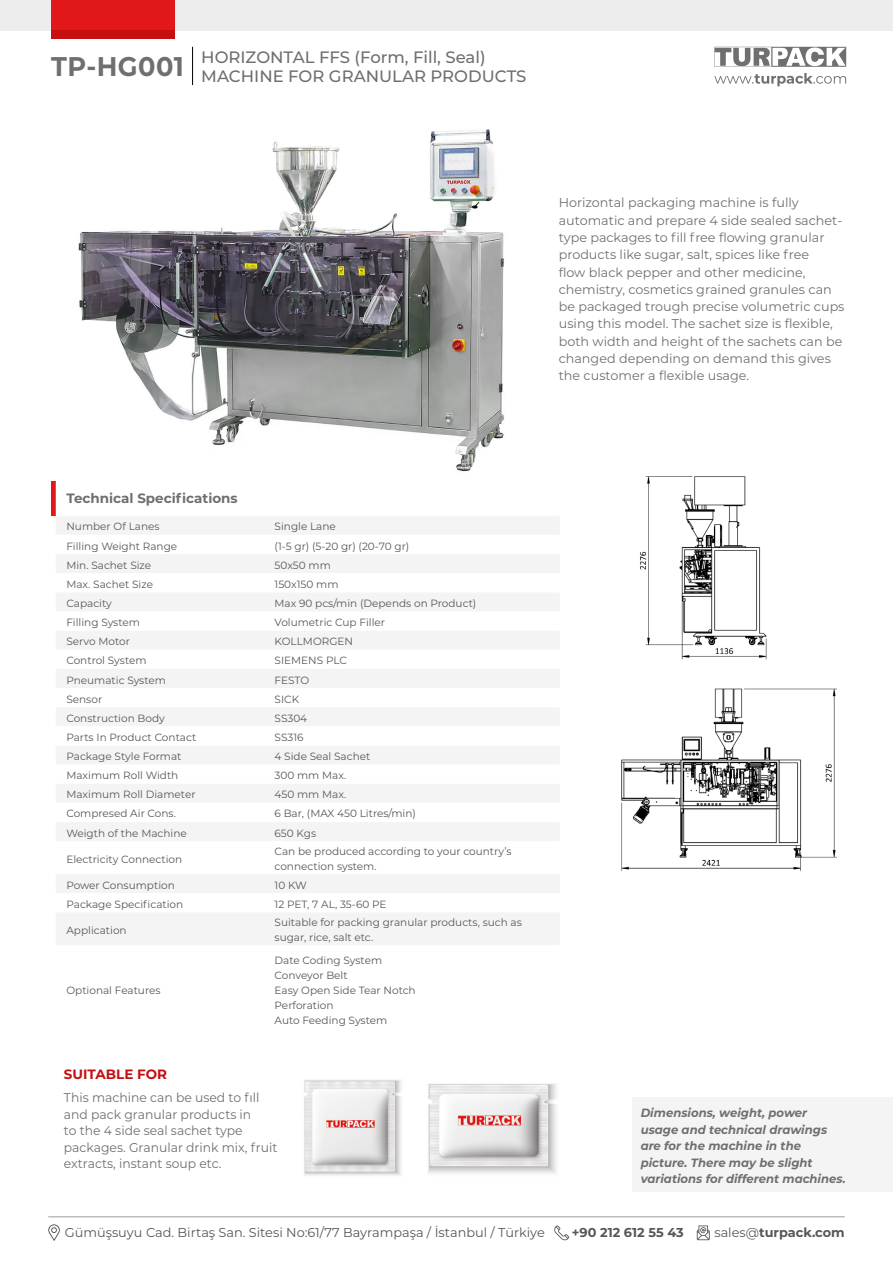
<style>
.page{position:relative;width:893px;height:1276px;background:#fff}
.page>*{position:absolute;margin:0;border:0;box-sizing:border-box;transform-origin:0 0}
.t1{font:700 27px "Montserrat";letter-spacing:.02em;color:#706f6f;scale:.95 1}
.t2{font:500 16.5px/19.5px "Montserrat";color:#706f6f}
.t3{font:700 13.5px "Montserrat";color:#706f6f}
.t4{font:700 13.5px "Montserrat";color:#c70e10}
.t5{font:12.9px "Montserrat";color:#575756}
.t6{font:700 12.9px "Montserrat";color:#575756}
.t7{font:12.75px/17.2px "Montserrat";color:#706f6f}
.t8{font:italic 700 12px/16.5px "Montserrat";color:#706f6f}
.t9{font:10.5px/15px "Montserrat";color:#575756}
.s1{font-weight:400}
</style>
<div class="page">
<img style="left:78px;top:129px;width:427px;height:342px">
<div style="left:0;top:0;width:893px;height:31px;background:#ededed"></div>
<svg style="left:714px;top:47px;width:132px;height:20px"></svg>
<svg style="left:714px;top:73px;width:132px;height:13px"></svg>
<div style="left:51px;top:0;width:123px;height:31px;background:#e11719"></div>
<div style="left:51px;top:31px;width:123px;height:8px;background:#c70e10"></div>
<hr style="left:192px;top:47px;width:1px;height:38px;background:#000">
<div style="left:632px;top:1097px;width:261px;height:95px;background:#f4f4f4"></div>
<img style="left:621px;top:476px;width:216px;height:396px">
<div style="left:51px;top:481px;width:5px;height:35px;background:#e11719"></div>
<div style="left:56px;top:516px;width:503px;height:429px;background:#f4f4f4"></div>
<svg style="left:56px;top:535px;width:503px;height:377px"></svg>
<img style="left:304px;top:1080px;width:252px;height:96px">
<svg style="left:48px;top:1224px;width:12px;height:16px"></svg>
<svg style="left:554px;top:1225px;width:15px;height:15px"></svg>
<svg style="left:697px;top:1225px;width:13px;height:15px"></svg>
<hr style="left:48px;top:1216px;width:797px;height:1px;background:#9d9d9c">
<h1 class="t1" style="left:51px;top:47px;width:141px">TP-HG001</h1>
<h2 class="t2" style="left:201px;top:46px;width:327px">HORIZONTAL FFS (Form, Fill, Seal)<br>MACHINE FOR GRANULAR PRODUCTS</h2>
<p class="t7" style="left:559px;top:194px;width:287px">Horizontal packaging machine is fully automatic and prepare 4 side sealed sachet&shy;type packages to fill free flowing granular products like sugar, salt, spices like free<br>flow black pepper and other medicine, chemistry, cosmetics grained granules can be packaged trough precise volumetric cups using this model. The sachet size is flexible, both width and height of the sachets can be changed depending on demand this gives the customer a flexible usage.</p>
<p class="t3" style="left:66px;top:488px;width:173px">Technical Specifications</p>
<p class="t9" style="left:66px;top:519px;width:95px">Number Of Lanes</p>
<p class="t9" style="left:275px;top:519px;width:63px">Single Lane</p>
<p class="t9" style="left:66px;top:538px;width:112px">Filling Weight Range</p>
<p class="t9" style="left:275px;top:538px;width:136px">(1-5 gr) (5-20 gr) (20-70 gr)</p>
<p class="t9" style="left:66px;top:557px;width:86px">Min. Sachet Size</p>
<p class="t9" style="left:275px;top:557px;width:58px">50x50 mm</p>
<p class="t9" style="left:66px;top:576px;width:88px">Max. Sachet Size</p>
<p class="t9" style="left:275px;top:576px;width:65px">150x150 mm</p>
<p class="t9" style="left:66px;top:595px;width:47px">Capacity</p>
<p class="t9" style="left:275px;top:595px;width:203px">Max 90 pcs/min (Depends on Product)</p>
<p class="t9" style="left:66px;top:614px;width:75px">Filling System</p>
<p class="t9" style="left:275px;top:614px;width:112px">Volumetric Cup Filler</p>
<p class="t9" style="left:66px;top:633px;width:65px">Servo Motor</p>
<p class="t9" style="left:275px;top:633px;width:80px">KOLLMORGEN</p>
<p class="t9" style="left:66px;top:653px;width:82px">Control System</p>
<p class="t9" style="left:275px;top:653px;width:74px">SIEMENS PLC</p>
<p class="t9" style="left:66px;top:672px;width:101px">Pneumatic System</p>
<p class="t9" style="left:275px;top:672px;width:36px">FESTO</p>
<p class="t9" style="left:66px;top:691px;width:37px">Sensor</p>
<p class="t9" style="left:275px;top:691px;width:26px">SICK</p>
<p class="t9" style="left:66px;top:710px;width:100px">Construction Body</p>
<p class="t9" style="left:275px;top:710px;width:34px">SS304</p>
<p class="t9" style="left:66px;top:729px;width:131px">Parts In Product Contact</p>
<p class="t9" style="left:275px;top:729px;width:30px">SS316</p>
<p class="t9" style="left:66px;top:748px;width:117px">Package Style Format</p>
<p class="t9" style="left:275px;top:748px;width:97px">4 Side Seal Sachet</p>
<p class="t9" style="left:66px;top:767px;width:114px">Maximum Roll Width</p>
<p class="t9" style="left:275px;top:767px;width:73px">300 mm Max.</p>
<p class="t9" style="left:66px;top:786px;width:131px">Maximum Roll Diameter</p>
<p class="t9" style="left:275px;top:786px;width:73px">450 mm Max.</p>
<p class="t9" style="left:66px;top:806px;width:111px">Compresed Air Cons.</p>
<p class="t9" style="left:275px;top:806px;width:143px">6 Bar, (MAX 450 Litres/min)</p>
<p class="t9" style="left:66px;top:825px;width:122px">Weigth of the Machine</p>
<p class="t9" style="left:275px;top:825px;width:43px">650 Kgs</p>
<p class="t9" style="left:66px;top:851px;width:117px">Electricity Connection</p>
<p class="t9" style="left:275px;top:843px;width:239px">Can be produced according to your country’s connection system.</p>
<p class="t9" style="left:66px;top:877px;width:110px">Power Consumption</p>
<p class="t9" style="left:275px;top:877px;width:34px">10 KW</p>
<p class="t9" style="left:66px;top:896px;width:118px">Package Specification</p>
<p class="t9" style="left:275px;top:896px;width:113px">12 PET, 7 AL, 35-60 PE</p>
<p class="t9" style="left:66px;top:922px;width:62px">Application</p>
<p class="t9" style="left:275px;top:914px;width:249px">Suitable for packing granular products, such as sugar, rice, salt etc.</p>
<p class="t9" style="left:66px;top:982px;width:96px">Optional Features</p>
<p class="t9" style="left:275px;top:952px;width:143px">Date Coding System<br>Conveyor Belt<br>Easy Open Side Tear Notch<br>Perforation<br>Auto Feeding System</p>
<p class="t4" style="left:64px;top:1064px;width:105px">SUITABLE FOR</p>
<p class="t7" style="left:64px;top:1089px;width:215px;line-height:16.5px">This machine can be used to fıll and pack granular products in<br>to the 4 side seal sachet type packages. Granular drink mix, fruit extracts, instant soup etc.</p>
<p class="t8" style="left:641px;top:1104px;width:207px">Dimensions, weight, power usage and technical drawings are for the machine in the picture. There may be slight variations for different machines.</p>
<p class="t5" style="left:65px;top:1223px;width:482px">Gümüşsuyu Cad. Birtaş San. Sitesi No:61/77 Bayrampaşa / İstanbul / Türkiye</p>
<p class="t6" style="left:572px;top:1223px;width:113px">+90 212 612 55 43</p>
<p class="t6" style="left:714px;top:1223px;width:132px"><span class="s1">sales@</span>turpack.com</p>
</div>
